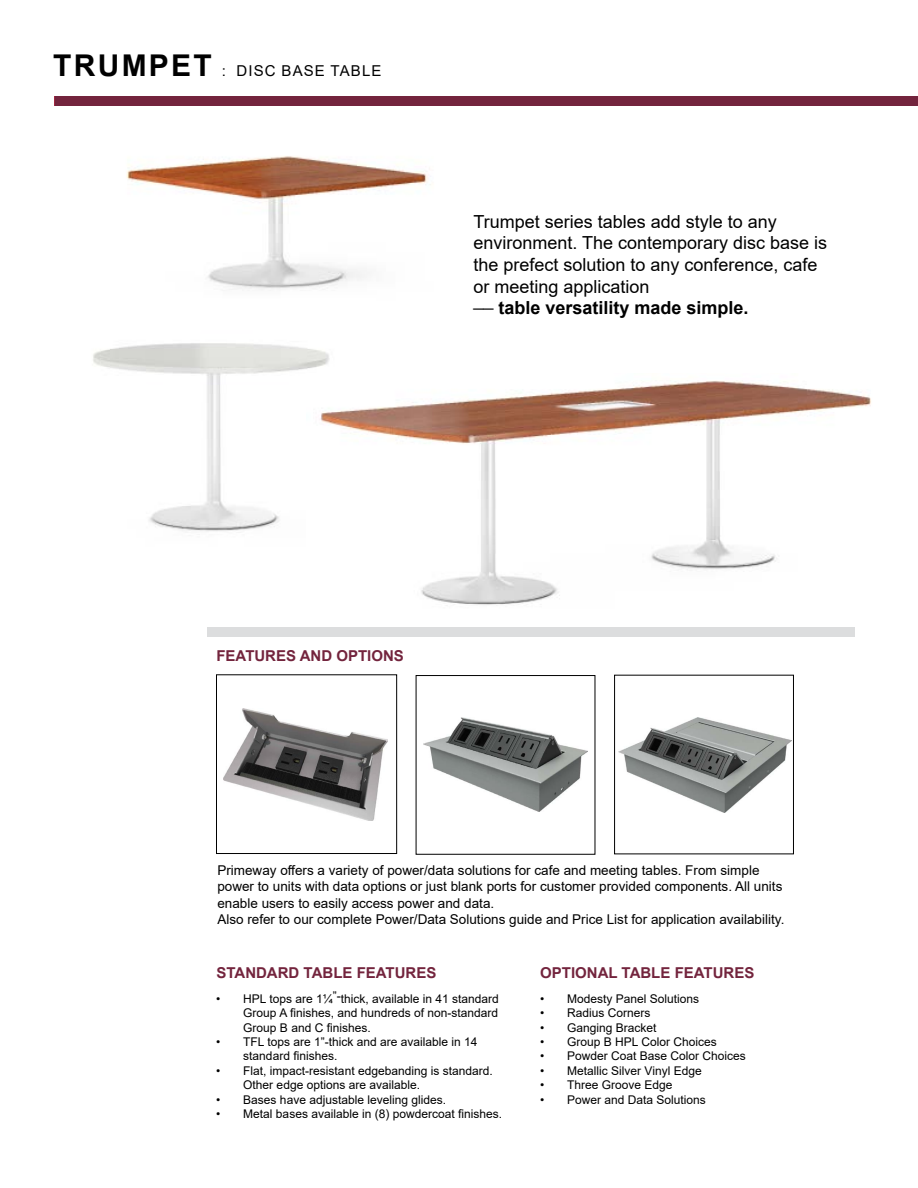
<style>
.page{position:relative;width:918px;height:1188px;background:#fff}
.page>*{position:absolute;margin:0;border:0;box-sizing:border-box;transform-origin:0 0}
.t1{font:18px/21.5px "Arial";color:#000}
.t2{font:700 15px "Arial";color:#73243d}
.t3{font:15px "Arial";letter-spacing:.075em;color:#000}
.t4{font:13.5px/16.5px "Arial";color:#000}
.t5{font:12px/14.4px "Arial";color:#000}
.s1{font-weight:700;font-size:30px}
.s2{font-weight:700}
</style>
<div class="page">
<img style="left:93px;top:343px;width:237px;height:189px">
<img style="left:307px;top:373px;width:564px;height:232px">
<div style="left:55px;top:96px;width:863px;height:9px;background:#73243d"></div>
<img style="left:126px;top:156px;width:305px;height:134px">
<img style="left:223px;top:709px;width:165px;height:112px">
<div style="left:216px;top:675px;width:181px;height:179px;border:1px solid #000"></div>
<img style="left:423px;top:717px;width:165px;height:95px">
<div style="left:614px;top:675px;width:180px;height:179px;border:1px solid #000"></div>
<img style="left:618px;top:717px;width:174px;height:96px">
<div style="left:207px;top:627px;width:648px;height:9px;background:#dcddde"></div>
<p class="t3" style="left:53px;top:60px;width:330px"><span class="s1">TRUMPET</span> : DISC BASE TABLE</p>
<h1 class="t1" style="left:473px;top:211px;width:355px">Trumpet series tables add style to any environment. The contemporary disc base is the prefect solution to any conference, cafe or meeting application<br>__ <span class="s2">table versatility made simple.</span></h1>
<p class="t2" style="left:216px;top:645px;width:189px">FEATURES AND OPTIONS</p>
<p class="t4" style="left:217px;top:862px;width:569px">Primeway offers a variety of power/data solutions for cafe and meeting tables. From simple power to units with data options or just blank ports for customer provided components. All units enable users to easily access power and data.<br>Also refer to our complete Power/Data Solutions guide and Price List for application availability.</p>
<p class="t2" style="left:216px;top:962px;width:221px">STANDARD TABLE FEATURES</p>
<p class="t5" style="left:243px;top:991px;width:257px;text-align:justify;text-indent:-27px">• HPL tops are 1¼”-thick, available in 41 standard Group A finishes, and hundreds of non-standard Group B and C finishes.</p>
<p class="t5" style="left:243px;top:1035px;width:236px;text-indent:-27px">• TFL tops are 1”-thick and are available in 14 standard finishes.</p>
<p class="t5" style="left:243px;top:1063px;width:251px;text-indent:-27px">• Flat, impact-resistant edgebanding is standard.<br>Other edge options are available.</p>
<p class="t5" style="left:216px;top:1092px;width:231px">• Bases have adjustable leveling glides.</p>
<p class="t5" style="left:216px;top:1107px;width:287px">• Metal bases available in (8) powdercoat finishes.</p>
<p class="t2" style="left:540px;top:962px;width:216px">OPTIONAL TABLE FEATURES</p>
<p class="t5" style="left:540px;top:991px;width:161px">• Modesty Panel Solutions</p>
<p class="t5" style="left:540px;top:1006px;width:112px">• Radius Corners</p>
<p class="t5" style="left:540px;top:1020px;width:118px">• Ganging Bracket</p>
<p class="t5" style="left:540px;top:1035px;width:178px">• Group B HPL Color Choices</p>
<p class="t5" style="left:540px;top:1049px;width:207px">• Powder Coat Base Color Choices</p>
<p class="t5" style="left:540px;top:1063px;width:163px">• Metallic Silver Vinyl Edge</p>
<p class="t5" style="left:540px;top:1078px;width:134px">• Three Groove Edge</p>
<p class="t5" style="left:540px;top:1092px;width:167px">• Power and Data Solutions</p>
</div>
